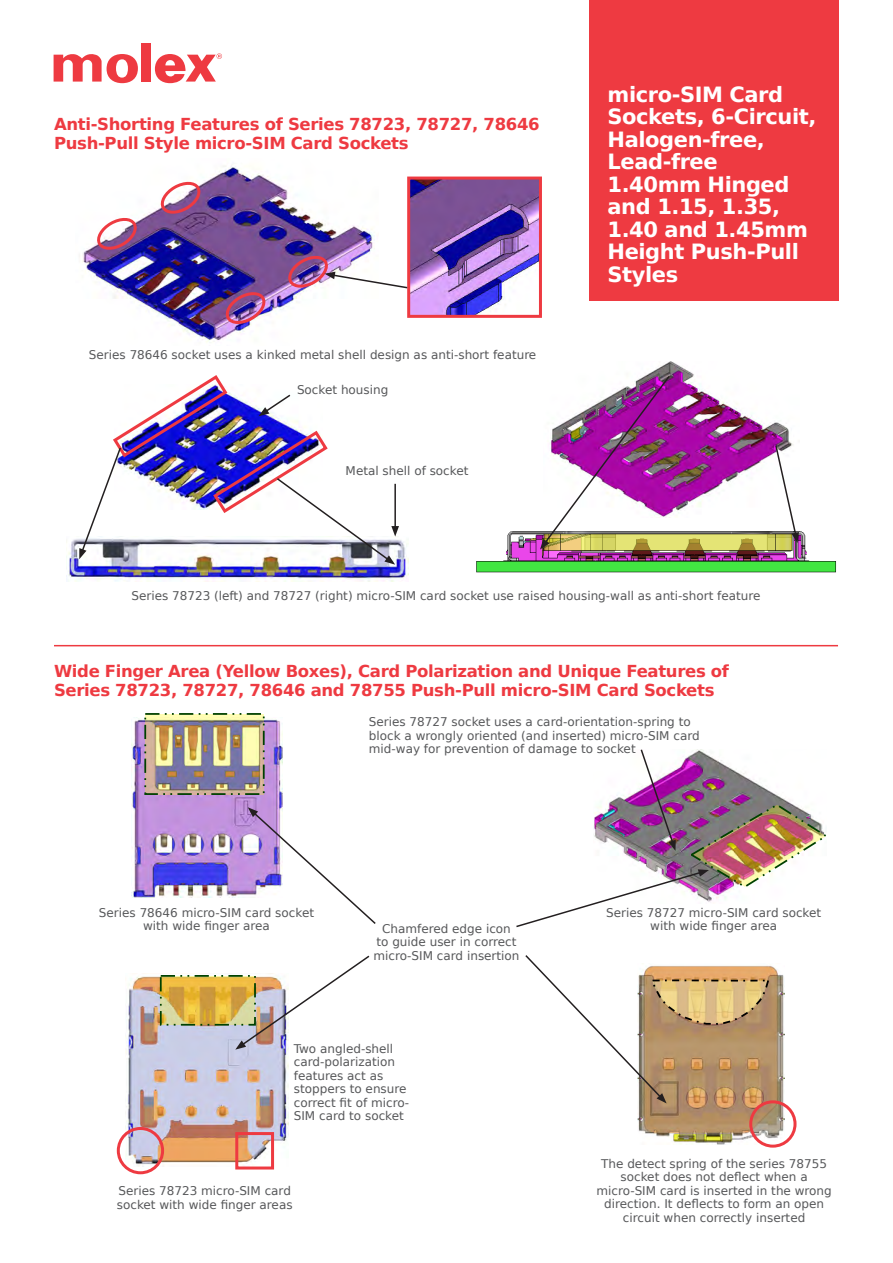
<style>
.page{position:relative;width:893px;height:1263px;background:#fff}
.page>*{position:absolute;margin:0;border:0;box-sizing:border-box;transform-origin:0 0}
.product_name{font:700 21px/22.5px "Bitstream Vera Sans";letter-spacing:-.02em;color:#fff}
.subhead_red{font:700 16.5px/19.5px "Bitstream Vera Sans";letter-spacing:-.02em;color:#ee3a41}
.t1{font:12px/13.5px "Bitstream Vera Sans";color:#57585a;text-align:center}
</style>
<div class="page">
<div style="left:141px;top:43px;width:10px;height:39px;background:#ee3a41"></div>
<svg style="left:54px;top:54px;width:84px;height:29px"></svg>
<svg style="left:155px;top:53px;width:67px;height:30px"></svg>
<div style="left:589px;top:0;width:250px;height:300px;background:#ee3a41"></div>
<img style="left:66px;top:539px;width:343px;height:43px">
<img style="left:648px;top:362px;width:145px;height:151px">
<img style="left:476px;top:531px;width:360px;height:42px">
<img style="left:411px;top:181px;width:127px;height:133px">
<div style="left:407px;top:177px;width:135px;height:141px;border:3px solid #ee3a41"></div>
<img style="left:79px;top:165px;width:296px;height:178px">
<svg style="left:160px;top:178px;width:41px;height:40px"></svg>
<svg style="left:96px;top:214px;width:42px;height:40px"></svg>
<img style="left:225px;top:288px;width:41px;height:40px">
<img style="left:287px;top:252px;width:122px;height:40px">
<img style="left:79px;top:375px;width:320px;height:190px">
<svg style="left:774px;top:444px;width:25px;height:99px"></svg>
<img style="left:540px;top:374px;width:131px;height:175px">
<hr style="left:54px;top:645px;width:784px;height:1px;background:#ee3a41">
<img style="left:125px;top:973px;width:164px;height:193px">
<svg style="left:163px;top:978px;width:72px;height:45px;background:#e0b447"></svg>
<div style="left:160px;top:975px;width:96px;height:51px;border:2px dashed #004100"></div>
<img style="left:637px;top:966px;width:148px;height:178px">
<img style="left:131px;top:717px;width:152px;height:180px">
<img style="left:147px;top:716px;width:115px;height:76px">
<div style="left:144px;top:713px;width:121px;height:82px;border:2px dashed #004100"></div>
<div style="left:117px;top:1127px;width:47px;height:47px;border:3px solid #ee3a41;border-radius:50%"></div>
<div style="left:235px;top:1132px;width:39px;height:37px;border:3px solid #ee3a41"></div>
<div style="left:749px;top:1100px;width:47px;height:47px;border:3px solid #ee3a41;border-radius:50%"></div>
<img style="left:516px;top:749px;width:310px;height:179px">
<svg style="left:525px;top:955px;width:245px;height:148px"></svg>
<svg style="left:235px;top:955px;width:135px;height:95px"></svg>
<svg style="left:248px;top:807px;width:128px;height:117px"></svg>
<p class="subhead_red" style="left:54px;top:114px;width:487px">Anti-Shorting Features of Series 78723, 78727, 78646<br>Push-Pull Style micro-SIM Card Sockets</p>
<p class="t1" style="left:89px;top:348px;width:449px">Series 78646 socket uses a kinked metal shell design as anti-short feature</p>
<p class="t1" style="left:297px;top:384px;width:93px">Socket housing</p>
<p class="t1" style="left:346px;top:464px;width:124px">Metal shell of socket</p>
<p class="product_name" style="left:608px;top:83px;width:210px">micro-SIM Card<br>Sockets, 6-Circuit,<br>Halogen-free,</p>
<p class="product_name" style="left:608px;top:151px;width:112px">Lead-free</p>
<p class="product_name" style="left:608px;top:173px;width:183px">1.40mm Hinged and 1.15, 1.35,</p>
<p class="product_name" style="left:608px;top:218px;width:202px">1.40 and 1.45mm<br>Height Push-Pull<br>Styles</p>
<p class="t1" style="left:131px;top:589px;width:631px">Series 78723 (left) and 78727 (right) micro-SIM card socket use raised housing-wall as anti-short feature</p>
<p class="subhead_red" style="left:54px;top:661px;width:677px">Wide Finger Area (Yellow Boxes), Card Polarization and Unique Features of</p>
<p class="subhead_red" style="left:54px;top:681px;width:662px">Series 78723, 78727, 78646 and 78755 Push-Pull micro-SIM Card Sockets</p>
<p class="t1" style="left:369px;top:715px;width:332px;text-align:left">Series 78727 socket uses a card-orientation-spring to block a wrongly oriented (and inserted) micro-SIM card mid-way for prevention of damage to socket</p>
<p class="t1" style="left:99px;top:906px;width:217px">Series 78646 micro-SIM card socket with wide finger area</p>
<p class="t1" style="left:606px;top:906px;width:217px">Series 78727 micro-SIM card socket</p>
<p class="t1" style="left:650px;top:919px;width:128px">with wide finger area</p>
<p class="t1" style="left:373px;top:922px;width:148px">Chamfered edge icon<br>to guide user in correct micro-SIM card insertion</p>
<p class="t1" style="left:294px;top:1042px;width:117px;text-align:left">Two angled-shell card-polarization features act as stoppers to ensure correct fit of micro-<br>SIM card to socket</p>
<p class="t1" style="left:117px;top:1184px;width:177px;text-align:left">Series 78723 micro-SIM card socket with wide finger areas</p>
<p class="t1" style="left:601px;top:1157px;width:227px">The detect spring of the series 78755 socket does not deflect when a</p>
<p class="t1" style="left:596px;top:1184px;width:237px">micro-SIM card is inserted in the wrong direction. It deflects to form an open circuit when correctly inserted</p>
</div>
